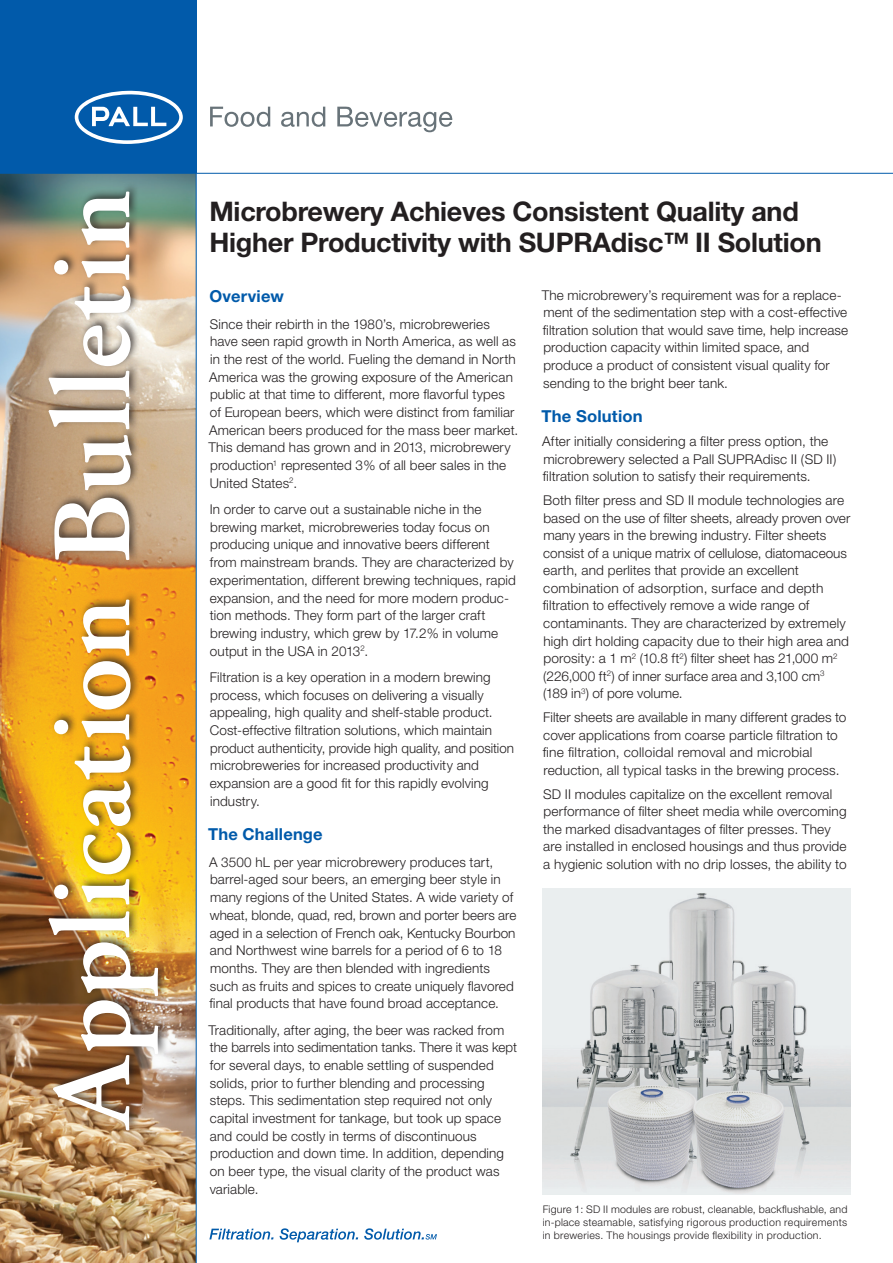
<style>
.page{position:relative;width:893px;height:1263px;background:#fff}
.page>*{position:absolute;margin:0;border:0;box-sizing:border-box;transform-origin:0 0}
.t1{font:600 112.5px "Adobe Garamond";letter-spacing:.01em;color:#fff}
.t2{font:700 27px/31.5px "Helvetica Neue";letter-spacing:-.01em;color:#231f20}
.t3{font:700 16.5px "Helvetica Neue";letter-spacing:.01em;color:#015aaa}
.t4{font:300 13.5px/17.7px "Helvetica Neue";letter-spacing:.01em;color:#231f20}
.t5{font:300 10.5px/12.8px "Helvetica Neue";letter-spacing:.03em;color:#231f20;text-align:justify}
</style>
<div class="page">
<img style="left:0;top:174px;width:196px;height:1089px">
<div style="left:0;top:0;width:196px;height:173px;background:#015aaa"></div>
<svg style="left:75px;top:90px;width:108px;height:54px"></svg>
<svg style="left:210px;top:107px;width:60px;height:20px"></svg>
<svg style="left:281px;top:107px;width:44px;height:20px"></svg>
<svg style="left:337px;top:107px;width:115px;height:25px"></svg>
<hr style="left:0;top:173px;width:893px;height:1px;background:#015aaa">
<hr style="left:196px;top:0;width:1px;height:1263px;background:#015aaa">
<div style="left:45px;top:182px;width:123px;height:952px;background:#231f20;opacity:.75"></div>
<svg style="left:209px;top:1228px;width:65px;height:12px"></svg>
<svg style="left:280px;top:1228px;width:78px;height:14px"></svg>
<svg style="left:364px;top:1228px;width:73px;height:12px"></svg>
<img style="left:543px;top:889px;width:307px;height:306px">
<h1 class="t1" style="left:32px;top:1127px;width:938px;rotate:-90deg">Application Bulletin</h1>
<h2 class="t2" style="left:209px;top:195px;width:614px">Microbrewery Achieves Consistent Quality and<br>Higher Productivity with SUPRAdisc™ II Solution</h2>
<p class="t3" style="left:210px;top:286px;width:76px">Overview</p>
<p class="t4" style="left:208px;top:315px;width:311px">Since their rebirth in the 1980’s, microbreweries have seen rapid growth in North America, as well as in the rest of the world. Fueling the demand in North America was the growing exposure of the American public at that time to different, more flavorful types<br>of European beers, which were distinct from familiar American beers produced for the mass beer market.<br>This demand has grown and in 2013, microbrewery production<sup>1</sup> represented 3% of all beer sales in the United States<sup>2</sup>.</p>
<p class="t4" style="left:210px;top:500px;width:308px">In order to carve out a sustainable niche in the brewing market, microbreweries today focus on producing unique and innovative beers different from mainstream brands. They are characterized by experimentation, different brewing techniques, rapid expansion, and the need for more modern produc&shy;tion methods. They form part of the larger craft brewing industry, which grew by 17.2% in volume output in the USA in 2013<sup>2</sup>.</p>
<p class="t4" style="left:210px;top:668px;width:306px">Filtration is a key operation in a modern brewing process, which focuses on delivering a visually appealing, high quality and shelf-stable product.<br>Cost-effective filtration solutions, which maintain product authenticity, provide high quality, and position microbreweries for increased productivity and expansion are a good fit for this rapidly evolving industry.</p>
<p class="t3" style="left:208px;top:824px;width:116px">The Challenge</p>
<p class="t4" style="left:209px;top:853px;width:309px">A 3500 hL per year microbrewery produces tart, barrel-aged sour beers, an emerging beer style in many regions of the United States. A wide variety of wheat, blonde, quad, red, brown and porter beers are aged in a selection of French oak, Kentucky Bourbon and Northwest wine barrels for a period of 6 to 18 months. They are then blended with ingredients such as fruits and spices to create uniquely flavored final products that have found broad acceptance.</p>
<p class="t4" style="left:208px;top:1020px;width:310px">Traditionally, after aging, the beer was racked from the barrels into sedimentation tanks. There it was kept for several days, to enable settling of suspended solids, prior to further blending and processing steps. This sedimentation step required not only capital investment for tankage, but took up space and could be costly in terms of discontinuous production and down time. In addition, depending on beer type, the visual clarity of the product was variable.</p>
<p class="t4" style="left:542px;top:286px;width:308px">The microbrewery’s requirement was for a replace&shy;ment of the sedimentation step with a cost-effective filtration solution that would save time, help increase production capacity within limited space, and produce a product of consistent visual quality for sending to the bright beer tank.</p>
<p class="t3" style="left:541px;top:406px;width:103px">The Solution</p>
<p class="t4" style="left:542px;top:432px;width:296px">After initially considering a filter press option, the microbrewery selected a Pall SUPRAdisc II (SD II) filtration solution to satisfy their requirements.</p>
<p class="t4" style="left:543px;top:491px;width:309px">Both filter press and SD II module technologies are based on the use of filter sheets, already proven over many years in the brewing industry. Filter sheets consist of a unique matrix of cellulose, diatomaceous earth, and perlites that provide an excellent combination of adsorption, surface and depth filtration to effectively remove a wide range of contaminants. They are characterized by extremely high dirt holding capacity due to their high area and porosity: a 1 m<sup>2</sup> (10.8 ft<sup>2</sup>) filter sheet has 21,000 m<sup>2 </sup>(226,000 ft<sup>2</sup>) of inner surface area and 3,100 cm<sup>3 </sup>(189 in<sup>3</sup>) of pore volume.</p>
<p class="t4" style="left:543px;top:708px;width:305px">Filter sheets are available in many different grades to cover applications from coarse particle filtration to fine filtration, colloidal removal and microbial reduction, all typical tasks in the brewing process.</p>
<p class="t4" style="left:543px;top:785px;width:305px">SD II modules capitalize on the excellent removal performance of filter sheet media while overcoming the marked disadvantages of filter presses. They are installed in enclosed housings and thus provide a hygienic solution with no drip losses, the ability to</p>
<p class="t5" style="left:543px;top:1203px;width:306px">Figure 1: SD II modules are robust, cleanable, backflushable, and in-place steamable, satisfying rigorous production requirements in breweries. The housings provide flexibility in production.</p>
</div>
